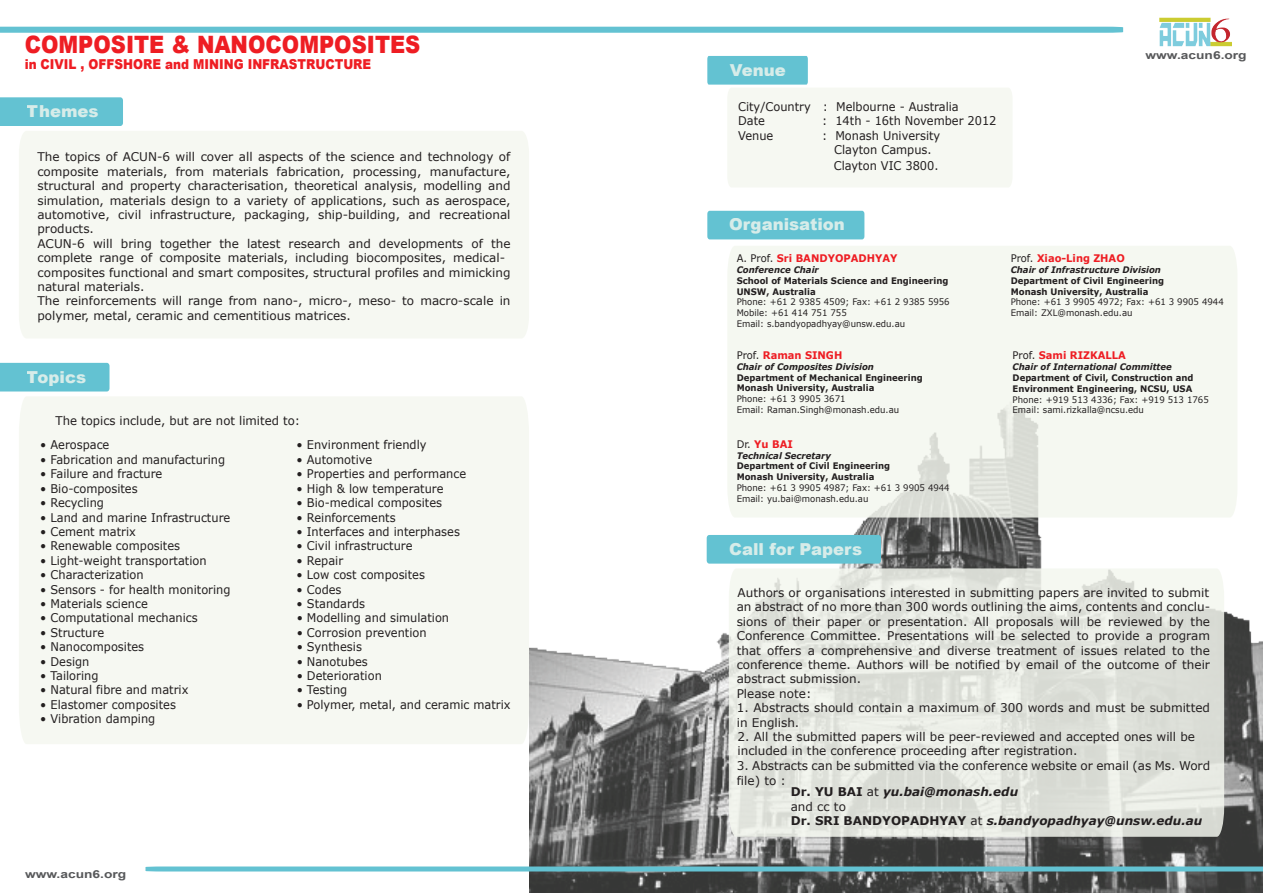
<style>
.page{position:relative;width:1263px;height:893px;background:#fff}
.page>*{position:absolute;margin:0;border:0;box-sizing:border-box;transform-origin:0 0}
.t1{font:900 24px "Arial";color:#ee1d23;scale:.88 1}
.t2{font:900 16.5px "Arial";color:#f4f7ef}
.t3{font:900 13.65px "Arial";color:#ee1d23;scale:.88 1}
.t4{font:12px/14.4px "Verdana";color:#231f20}
.t5{font:12px/14.4px "Verdana";color:#231f20;scale:.95 1}
.t6{font:italic 700 12px/14.4px "Verdana";color:#231f20}
.t7{font:700 10.95px "Arial";color:#57585a;scale:1.25 1}
.t8{font:700 10.5px "Verdana";color:#ee1d23;scale:.95 1}
.t9{font:9px/10.8px "Verdana";color:#231f20;scale:.95 1}
.t10{font:700 9px/10.8px "Verdana";color:#231f20;scale:.95 1}
.s1{font-weight:400;color:#231f20}
.s2{font-weight:700;font-style:italic}
.s3{font-weight:700}
.s4{font-style:italic}
.s5{font-weight:400}
.s6{font-style:normal}
.s7{font-weight:400;font-style:normal}
</style>
<div class="page">
<img style="left:529px;top:518px;width:734px;height:375px">
<svg style="left:0;top:27px;width:1123px;height:6px;background:#69c4d3"></svg>
<svg style="left:146px;top:866px;width:1117px;height:5px;background:#67bcca"></svg>
<div style="left:0;top:97px;width:123px;height:29px;background:#63c2d2"></div>
<div style="left:19px;top:131px;width:510px;height:207px;background:#f6f8f2"></div>
<svg style="left:707px;top:56px;width:305px;height:131px"></svg>
<div style="left:707px;top:535px;width:174px;height:29px;background:#63c2d2;border-radius:3px"></div>
<svg style="left:729px;top:568px;width:495px;height:269px;background:#e3e6df"></svg>
<div style="left:0;top:363px;width:110px;height:28px;background:#63c2d2"></div>
<div style="left:19px;top:397px;width:510px;height:347px;background:#f6f8f2"></div>
<div style="left:707px;top:211px;width:157px;height:28px;background:#63c2d2"></div>
<div style="left:728px;top:246px;width:509px;height:272px;background:#f5f8f1"></div>
<img style="left:1159px;top:17px;width:72px;height:30px">
<p class="t1" style="left:25px;top:31px;width:451px">COMPOSITE &amp; NANOCOMPOSITES</p>
<p class="t3" style="left:25px;top:57px;width:395px">in CIVIL , OFFSHORE and MINING INFRASTRUCTURE</p>
<h2 class="t2" style="left:27px;top:102px;width:73px">Themes</h2>
<p class="t4" style="left:37px;top:149px;width:475px">The topics of ACUN-6 will cover all aspects of the science and technology of composite materials, from materials fabrication, processing, manufacture, structural and property characterisation, theoretical analysis, modelling and simulation, materials design to a variety of applications, such as aerospace, automotive, civil infrastructure, packaging, ship-building, and recreational products.<br>ACUN-6 will bring together the latest research and developments of the complete range of composite materials, including biocomposites, medical&shy;composites functional and smart composites, structural profiles and mimicking natural materials.<br>The reinforcements will range from nano-, micro-, meso- to macro-scale in polymer, metal, ceramic and cementitious matrices.</p>
<h2 class="t2" style="left:27px;top:367px;width:61px">Topics</h2>
<p class="t4" style="left:55px;top:413px;width:246px">The topics include, but are not limited to:</p>
<p class="t5" style="left:40px;top:437px;width:74px">• Aerospace</p>
<p class="t5" style="left:297px;top:437px;width:138px">• Environment friendly</p>
<p class="t5" style="left:40px;top:452px;width:196px">• Fabrication and manufacturing</p>
<p class="t5" style="left:297px;top:452px;width:81px">• Automotive</p>
<p class="t5" style="left:40px;top:466px;width:130px">• Failure and fracture</p>
<p class="t5" style="left:297px;top:466px;width:180px">• Properties and performance</p>
<p class="t5" style="left:40px;top:481px;width:104px">• Bio-composites</p>
<p class="t5" style="left:297px;top:481px;width:156px">• High &amp; low temperature</p>
<p class="t5" style="left:40px;top:495px;width:69px">• Recycling</p>
<p class="t5" style="left:297px;top:495px;width:155px">• Bio-medical composites</p>
<p class="t5" style="left:40px;top:509px;width:202px">• Land and marine Infrastructure</p>
<p class="t5" style="left:297px;top:509px;width:106px">• Reinforcements</p>
<p class="t5" style="left:40px;top:524px;width:102px">• Cement matrix</p>
<p class="t5" style="left:297px;top:524px;width:173px">• Interfaces and interphases</p>
<p class="t5" style="left:40px;top:538px;width:149px">• Renewable composites</p>
<p class="t5" style="left:297px;top:538px;width:124px">• Civil infrastructure</p>
<p class="t5" style="left:40px;top:553px;width:177px">• Light-weight transportation</p>
<p class="t5" style="left:297px;top:553px;width:51px">• Repair</p>
<p class="t5" style="left:40px;top:567px;width:110px">• Characterization</p>
<p class="t5" style="left:297px;top:567px;width:137px">• Low cost composites</p>
<p class="t5" style="left:40px;top:581px;width:202px">• Sensors - for health monitoring</p>
<p class="t5" style="left:297px;top:581px;width:49px">• Codes</p>
<p class="t5" style="left:40px;top:596px;width:115px">• Materials science</p>
<p class="t5" style="left:297px;top:596px;width:73px">• Standards</p>
<p class="t5" style="left:40px;top:610px;width:167px">• Computational mechanics</p>
<p class="t5" style="left:297px;top:610px;width:162px">• Modelling and simulation</p>
<p class="t5" style="left:40px;top:625px;width:69px">• Structure</p>
<p class="t5" style="left:297px;top:625px;width:138px">• Corrosion prevention</p>
<p class="t5" style="left:40px;top:639px;width:111px">• Nanocomposites</p>
<p class="t5" style="left:297px;top:639px;width:70px">• Synthesis</p>
<p class="t5" style="left:40px;top:653px;width:53px">• Design</p>
<p class="t5" style="left:297px;top:653px;width:76px">• Nanotubes</p>
<p class="t5" style="left:40px;top:668px;width:63px">• Tailoring</p>
<p class="t5" style="left:297px;top:668px;width:91px">• Deterioration</p>
<p class="t5" style="left:40px;top:682px;width:157px">• Natural fibre and matrix</p>
<p class="t5" style="left:297px;top:682px;width:55px">• Testing</p>
<p class="t5" style="left:40px;top:697px;width:144px">• Elastomer composites</p>
<p class="t5" style="left:297px;top:697px;width:227px">• Polymer, metal, and ceramic matrix</p>
<p class="t5" style="left:40px;top:711px;width:123px">• Vibration damping</p>
<p class="t7" style="left:25px;top:867px;width:83px">www.acun6.org</p>
<h2 class="t2" style="left:730px;top:61px;width:58px">Venue</h2>
<p class="t5" style="left:738px;top:99px;width:234px">City/Country : Melbourne - Australia<br>Date</p>
<p class="t5" style="left:822px;top:113px;width:185px">: 14th - 16th November 2012</p>
<p class="t5" style="left:738px;top:128px;width:39px">Venue</p>
<p class="t5" style="left:822px;top:128px;width:126px;text-align:center">: Monash University<br>Clayton Campus.</p>
<p class="t5" style="left:834px;top:158px;width:112px">Clayton VIC 3800.</p>
<p class="t7" style="left:1145px;top:48px;width:83px">www.acun6.org</p>
<h2 class="t2" style="left:729px;top:215px;width:117px">Organisation</h2>
<p class="t8" style="left:737px;top:252px;width:171px"><span class="s1">A. Prof.</span> Sri BANDYOPADHYAY</p>
<p class="t9" style="left:737px;top:264px;width:226px"><span class="s2">Conference Chair<br></span><span class="s3">School of Materials Science and Engineering<br>UNSW, Australia<br></span>Phone: +61 2 9385 4509; Fax: +61 2 9385 5956<br>Mobile: +61 414 751 755<br>Email: s.bandyopadhyay@unsw.edu.au</p>
<p class="t8" style="left:737px;top:348px;width:113px"><span class="s1">Prof.</span> Raman SINGH</p>
<p class="t10" style="left:737px;top:361px;width:197px"><span class="s4">Chair of Composites Division<br></span>Department of Mechanical Engineering<br>Monash University, Australia<br><span class="s5">Phone: +61 3 9905 3671<br>Email: Raman.Singh@monash.edu.au</span></p>
<p class="t8" style="left:737px;top:437px;width:61px"><span class="s1">Dr.</span> Yu BAI</p>
<p class="t9" style="left:737px;top:450px;width:226px"><span class="s2">Technical Secretary<br></span><span class="s3">Department of Civil Engineering<br>Monash University, Australia<br></span>Phone: +61 3 9905 4987; Fax: +61 3 9905 4944<br>Email: yu.bai@monash.edu.au</p>
<p class="t8" style="left:1011px;top:252px;width:122px"><span class="s1">Prof.</span> Xiao-Ling ZHAO</p>
<p class="t9" style="left:1011px;top:264px;width:226px"><span class="s2">Chair of Infrastructure Division<br></span><span class="s3">Department of Civil Engineering<br>Monash University, Australia<br></span>Phone: +61 3 9905 4972; Fax: +61 3 9905 4944<br>Email: ZXL@monash.edu.au</p>
<p class="t8" style="left:1012px;top:349px;width:121px"><span class="s1">Prof.</span> Sami RIZKALLA</p>
<p class="t10" style="left:1012px;top:361px;width:208px"><span class="s4">Chair of International Committee </span>Department of Civil, Construction and Environment Engineering, NCSU, USA <span class="s5">Phone: +919 513 4336; Fax: +919 513 1765<br>Email: sami.rizkalla@ncsu.edu</span></p>
<h2 class="t2" style="left:729px;top:540px;width:134px">Call for Papers</h2>
<p class="t4" style="left:737px;top:585px;width:475px">Authors or organisations interested in submitting papers are invited to submit an abstract of no more than 300 words outlining the aims, contents and conclu&shy;sions of their paper or presentation. All proposals will be reviewed by the Conference Committee. Presentations will be selected to provide a program that offers a comprehensive and diverse treatment of issues related to the conference theme. Authors will be notified by email of the outcome of their abstract submission.<br>Please note:</p>
<p class="t4" style="left:737px;top:700px;width:475px">1. Abstracts should contain a maximum of 300 words and must be submitted in English.</p>
<p class="t4" style="left:737px;top:729px;width:459px">2. All the submitted papers will be peer-reviewed and accepted ones will be included in the conference proceeding after registration.</p>
<p class="t4" style="left:737px;top:758px;width:475px">3. Abstracts can be submitted via the conference website or email (as Ms. Word file) to :</p>
<p class="t6" style="left:791px;top:784px;width:413px"><span class="s6">Dr. YU BAI</span> <span class="s7">at</span> yu.bai@monash.edu<br><span class="s7">and cc to<br></span><span class="s6">Dr. SRI BANDYOPADHYAY</span> <span class="s7">at</span> s.bandyopadhyay@unsw.edu.au</p>
</div>
